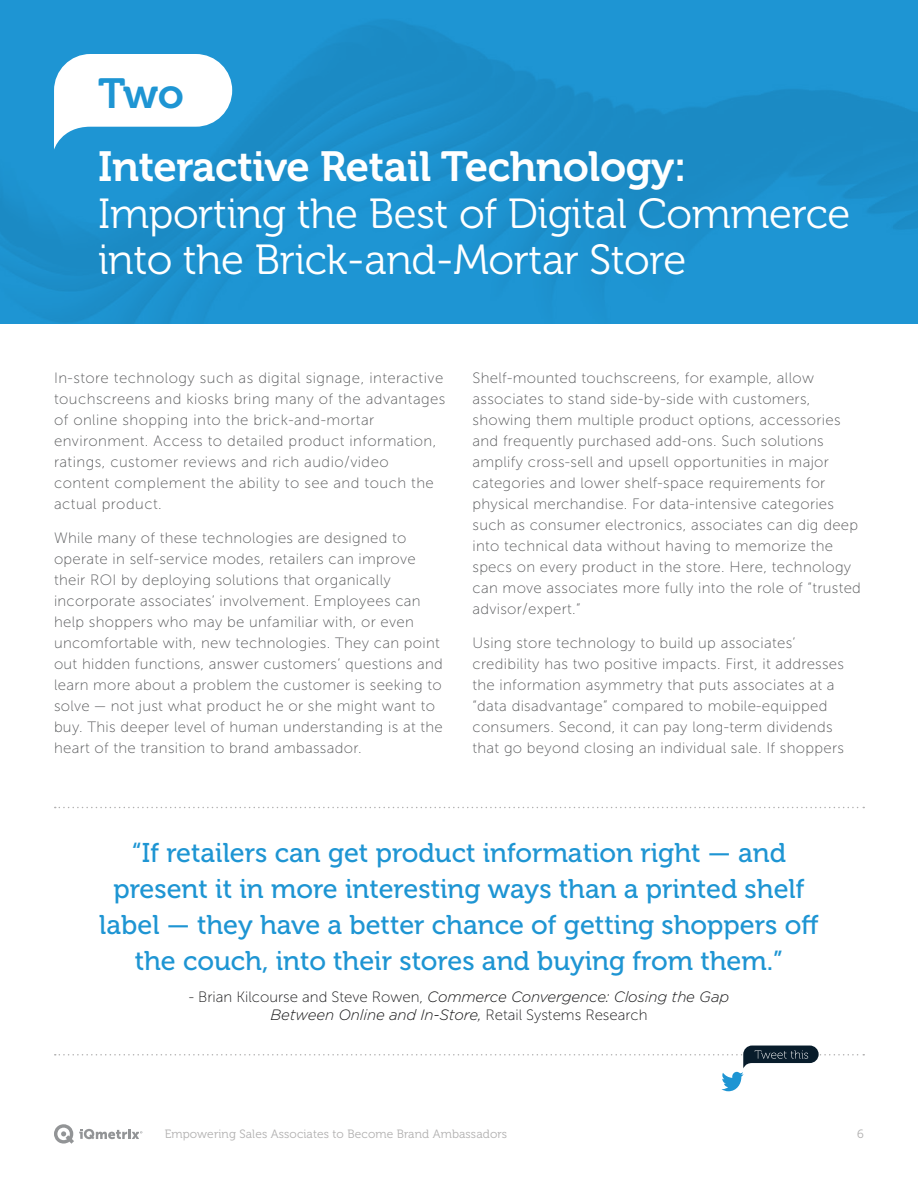
<style>
.page{position:relative;width:918px;height:1188px;background:#fff}
.page>*{position:absolute;margin:0;border:0;box-sizing:border-box;transform-origin:0 0}
.t1{font:42px/46.5px "Museo 300";letter-spacing:-.01em;color:#fff}
.t2{font:42px "Museo 700";letter-spacing:-.01em;color:#fff}
.t3{font:42px "Museo 700";color:#1e95d3}
.t4{font:27px/36px "Museo 500";color:#1e95d3;text-align:center}
.t5{font:15px/21px "Museo Sans 100";letter-spacing:.02em;color:#58595b}
.t6{font:italic 300 15px/18px "Gotham";letter-spacing:-.01em;color:#19191a;text-align:center}
.t7{font:12px "Museo 300";letter-spacing:.01em;color:#b1b0b0}
.s1{font-family:"Museo Sans 100";font-weight:400;font-style:normal}
</style>
<div class="page">
<svg style="left:54px;top:1124px;width:88px;height:20px"></svg>
<svg style="left:55px;top:807px;width:809px;height:1px"></svg>
<svg style="left:55px;top:1046px;width:809px;height:45px"></svg>
<img style="left:0;top:0;width:918px;height:324px">
<svg style="left:54px;top:54px;width:178px;height:96px"></svg>
<h1 class="t3" style="left:98px;top:70px;width:87px">Two</h1>
<h1 class="t2" style="left:98px;top:144px;width:590px">Interactive Retail Technology:</h1>
<h1 class="t1" style="left:98px;top:191px;width:754px">Importing the Best of Digital Commerce into the Brick-and-Mortar Store</h1>
<p class="t5" style="left:54px;top:367px;width:393px">In-store technology such as digital signage, interactive touchscreens and kiosks bring many of the advantages of online shopping into the brick-and-mortar environment. Access to detailed product information, ratings, customer reviews and rich audio/video content complement the ability to see and touch the actual product.</p>
<p class="t5" style="left:54px;top:528px;width:390px">While many of these technologies are designed to operate in self-service modes, retailers can improve their ROI by deploying solutions that organically incorporate associates’ involvement. Employees can help shoppers who may be unfamiliar with, or even uncomfortable with, new technologies. They can point out hidden functions, answer customers’ questions and learn more about a problem the customer is seeking to solve — not just what product he or she might want to buy. This deeper level of human understanding is at the heart of the transition to brand ambassador.</p>
<p class="t5" style="left:473px;top:367px;width:390px">Shelf-mounted touchscreens, for example, allow associates to stand side-by-side with customers, showing them multiple product options, accessories and frequently purchased add-ons. Such solutions amplify cross-sell and upsell opportunities in major categories and lower shelf-space requirements for physical merchandise. For data-intensive categories such as consumer electronics, associates can dig deep into technical data without having to memorize the specs on every product in the store. Here, technology can move associates more fully into the role of “trusted advisor/expert.”</p>
<p class="t5" style="left:473px;top:633px;width:373px">Using store technology to build up associates’ credibility has two positive impacts. First, it addresses the information asymmetry that puts associates at a “data disadvantage” compared to mobile-equipped consumers. Second, it can pay long-term dividends that go beyond closing an individual sale. If shoppers</p>
<h2 class="t4" style="left:99px;top:836px;width:721px">“If retailers can get product information right — and present it in more interesting ways than a printed shelf label — they have a better chance of getting shoppers off the couch, into their stores and buying from them.”</h2>
<p class="t6" style="left:189px;top:987px;width:542px"><span class="s1">- Brian Kilcourse and Steve Rowen,</span> Commerce Convergence: Closing the Gap<br>Between Online and In-Store, <span class="s1">Retail Systems Research</span></p>
<p class="t7" style="left:165px;top:1128px;width:344px">Empowering Sales Associates to Become Brand Ambassadors</p>
<p class="t7" style="left:857px;top:1128px;width:8px">6</p>
</div>
